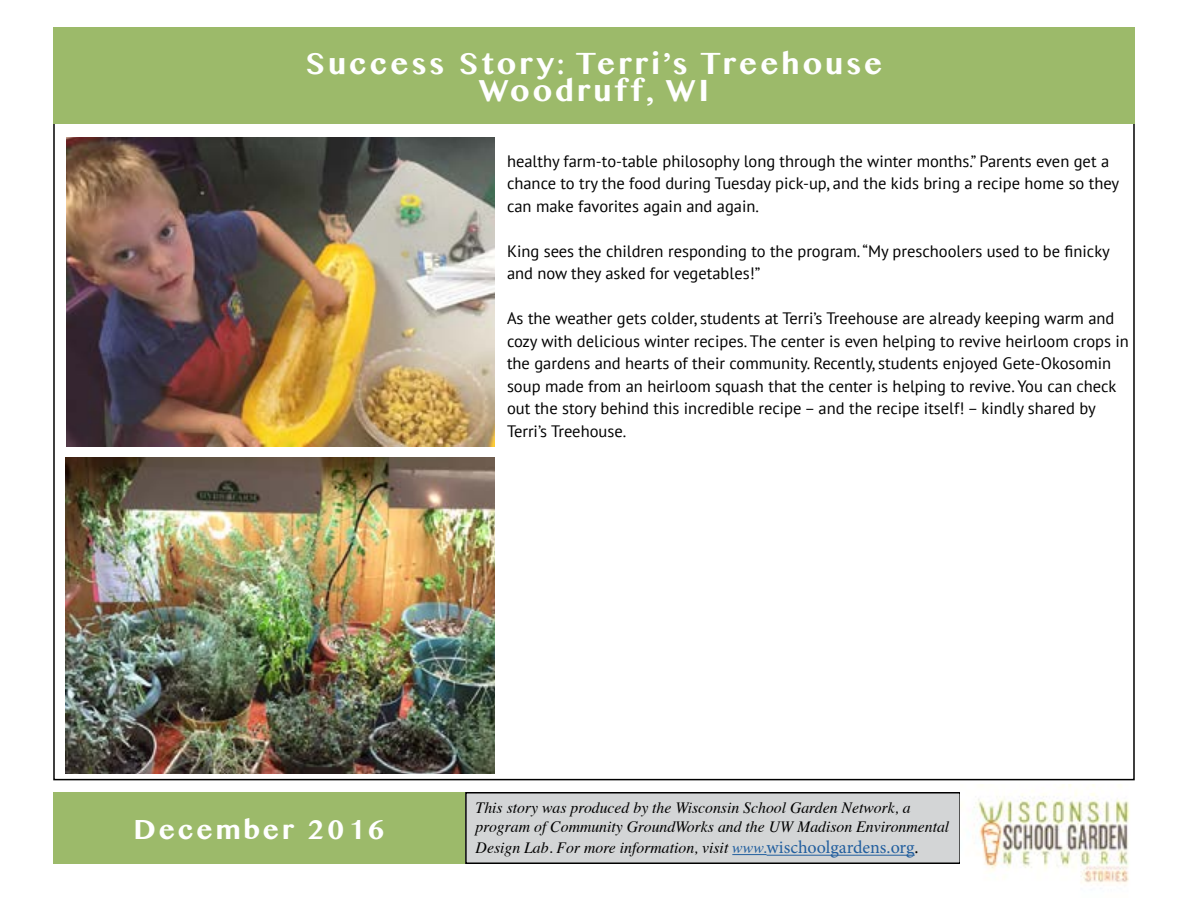
<style>
.page{position:relative;width:1188px;height:918px;background:#fff}
.page>*{position:absolute;margin:0;border:0;box-sizing:border-box;transform-origin:0 0}
.t1{font:700 30px/27px "Lao MN";letter-spacing:.1em;color:#fff;text-align:center}
.t2{font:700 27px "Lao MN";letter-spacing:.1em;color:#fff}
.t3{font:16.5px/22.5px "PT Sans";color:#000}
.t4{font:italic 15.75px/18.9px "Times";color:#000}
.s1{color:#215e9e}
.s2{font-family:"Minion Pro";font-style:normal;font-size:18px;color:#215e9e}
.s3{font-family:"Minion Pro";font-style:normal;font-size:18px}
</style>
<div class="page">
<div style="left:53px;top:792px;width:412px;height:72px;background:#9cba6a"></div>
<img style="left:65px;top:458px;width:430px;height:316px">
<img style="left:66px;top:138px;width:429px;height:308px">
<div style="left:466px;top:793px;width:494px;height:70px;background:#d3d5d6"></div>
<hr style="left:732px;top:854px;width:35px;height:1px;background:#215e9e">
<hr style="left:767px;top:855px;width:148px;height:1px;background:#215e9e">
<div style="left:465px;top:792px;width:496px;height:72px;border:2px solid #000"></div>
<div style="left:53px;top:27px;width:1082px;height:97px;background:#9cba6a"></div>
<img style="left:961px;top:784px;width:169px;height:100px">
<h1 class="t1" style="left:305px;top:51px;width:578px">Success Story: Terri’s Treehouse<br>Woodruff, WI</h1>
<p class="t3" style="left:507px;top:149px;width:614px">healthy farm-to-table philosophy long through the winter months.” Parents even get a chance to try the food during Tuesday pick-up, and the kids bring a recipe home so they can make favorites again and again.</p>
<p class="t3" style="left:507px;top:239px;width:604px">King sees the children responding to the program. “My preschoolers used to be finicky and now they asked for vegetables!”</p>
<p class="t3" style="left:507px;top:307px;width:623px">As the weather gets colder, students at Terri’s Treehouse are already keeping warm and cozy with delicious winter recipes. The center is even helping to revive heirloom crops in the gardens and hearts of their community. Recently, students enjoyed Gete-Okosomin soup made from an heirloom squash that the center is helping to revive. You can check out the story behind this incredible recipe – and the recipe itself! – kindly shared by Terri’s Treehouse.</p>
<h2 class="t2" style="left:133px;top:811px;width:253px">December 2016</h2>
<p class="t4" style="left:476px;top:797px;width:475px">This story was produced by the Wisconsin School Garden Network, a program of Community GroundWorks and the UW Madison Environmental</p>
<p class="t4" style="left:476px;top:838px;width:445px">Design Lab. For more information, visit <span class="s1">www.</span><span class="s2">wischoolgardens.org</span><span class="s3">.</span></p>
</div>
